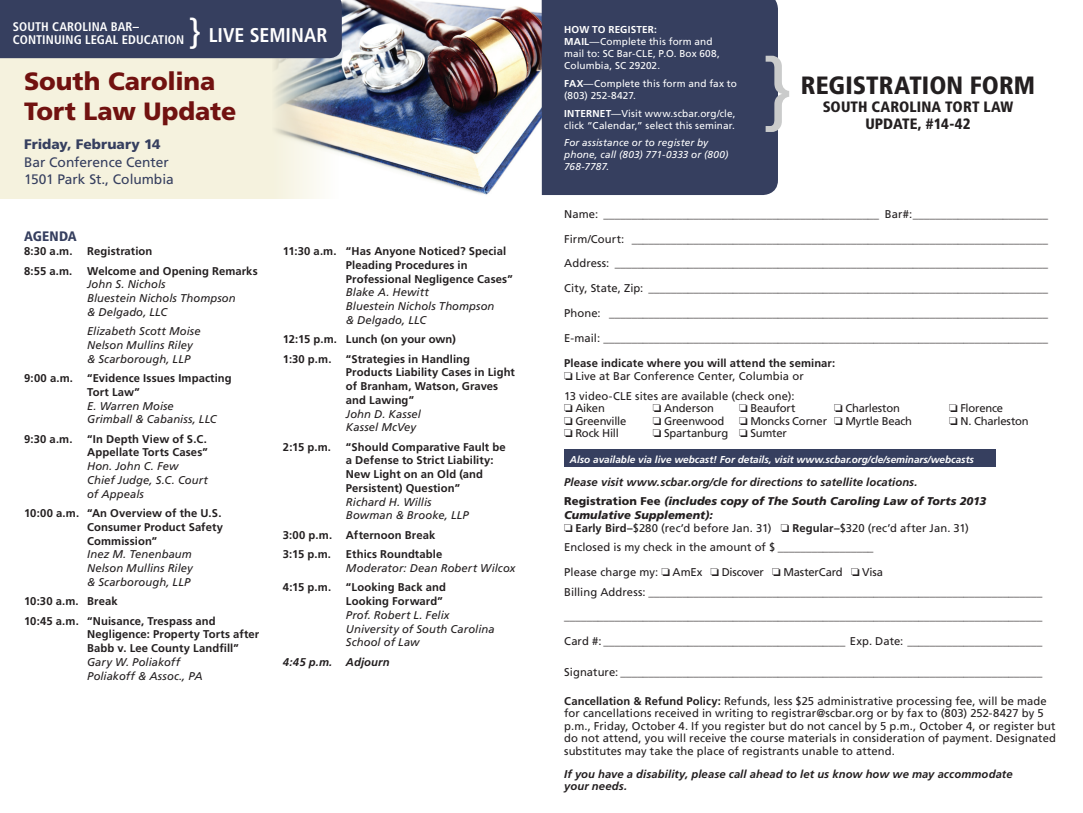
<style>
.page{position:relative;width:1083px;height:813px;background:#fff}
.page>*{position:absolute;margin:0;border:0;box-sizing:border-box;transform-origin:0 0}
.t1{font:900 25px/30px "Frutiger";letter-spacing:-.005em;color:#711210}
.t2{font:900 condensed 25px "Frutiger";color:#231f20}
.t3{font:700 condensed 19.88px "Frutiger";color:#fff}
.t4{font:900 condensed 15px "Frutiger";letter-spacing:.015em;color:#231f20}
.t5{font:13.75px/17.5px "Frutiger";letter-spacing:-.005em;color:#363f5f}
.t6{font:900 13.75px "Frutiger";letter-spacing:.005em;color:#363f5f}
.t7{font:900 condensed 13.75px "Frutiger";letter-spacing:.015em;color:#363f5f}
.t8{font:700 condensed 12.5px/12.9px "Frutiger";letter-spacing:.01em;color:#fff}
.t9{font:11.25px/24.8px "Frutiger";letter-spacing:.005em;color:#231f20}
.t10{font:700 11.25px/13.8px "Frutiger";letter-spacing:.01em;color:#231f20}
.t11{font:italic 11.25px/13.8px "Frutiger";letter-spacing:.005em;color:#231f20}
.t12{font:italic 700 11.25px/19.1px "Frutiger";letter-spacing:.01em;color:#231f20}
.t13{font:11.25px "Frutiger";letter-spacing:-.015em;color:#231f20}
.t14{font:11.25px "Frutiger";letter-spacing:-.02em;color:#231f20}
.t15{font:italic 900 11.25px "Frutiger";letter-spacing:.005em;color:#231f20}
.t16{font:11.25px "Frutiger";letter-spacing:-.025em;color:#231f20}
.t17{font:10px/12px "Frutiger";letter-spacing:.01em;color:#fff}
.t18{font:italic 700 10px "Frutiger";color:#fff}
.t19{font:italic 10px/12px "Frutiger";letter-spacing:.01em;color:#fff}
.t20{font:700 10px "Frutiger";color:#fff}
.s1{font-weight:400;font-stretch:normal;font-size:34.88px}
.s2{font-weight:700}
.s3{font-weight:900;font-style:normal}
.s4{font-weight:900}
</style>
<div class="page">
<div style="left:0;top:0;width:542px;height:199px;background:#f5f2de"></div>
<img style="left:260px;top:0;width:282px;height:199px">
<div style="left:564px;top:449px;width:431px;height:17px;background:#363f5f"></div>
<div style="left:542px;top:0;width:236px;height:195px;background:#363f5f"></div>
<svg style="left:766px;top:56px;width:23px;height:76px"></svg>
<div style="left:0;top:0;width:342px;height:58px;background:#363f5f"></div>
<p class="t8" style="left:13px;top:21px;width:173px">SOUTH CAROLINA BAR–<br>CONTINUING LEGAL EDUCATION</p>
<h2 class="t3" style="left:190px;top:24px;width:139px"><span class="s1">}</span> LIVE SEMINAR</h2>
<h1 class="t1" style="left:24px;top:66px;width:214px">South Carolina<br>Tort Law Update</h1>
<p class="t6" style="left:24px;top:136px;width:138px">Friday, February 14</p>
<p class="t5" style="left:24px;top:153px;width:151px">Bar Conference Center<br>1501 Park St., Columbia</p>
<p class="t7" style="left:24px;top:228px;width:54px">AGENDA</p>
<p class="t10" style="left:24px;top:244px;width:50px">8:30 a.m.</p>
<p class="t10" style="left:87px;top:244px;width:67px">Registration</p>
<p class="t10" style="left:24px;top:264px;width:50px">8:55 a.m.</p>
<p class="t10" style="left:87px;top:264px;width:172px">Welcome and Opening Remarks</p>
<p class="t11" style="left:87px;top:277px;width:150px">John S. Nichols<br>Bluestein Nichols Thompson &amp; Delgado, LLC</p>
<p class="t11" style="left:87px;top:324px;width:115px">Elizabeth Scott Moise<br>Nelson Mullins Riley &amp; Scarborough, LLP</p>
<p class="t10" style="left:24px;top:371px;width:50px">9:00 a.m.</p>
<p class="t10" style="left:87px;top:371px;width:146px">“Evidence Issues Impacting<br>Tort Law”</p>
<p class="t11" style="left:87px;top:399px;width:131px">E. Warren Moise<br>Grimball &amp; Cabaniss, LLC</p>
<p class="t10" style="left:24px;top:432px;width:50px">9:30 a.m.</p>
<p class="t10" style="left:87px;top:432px;width:122px">“In Depth View of S.C.<br>Appellate Torts Cases”</p>
<p class="t11" style="left:87px;top:459px;width:122px">Hon. John C. Few<br>Chief Judge, S.C. Court of Appeals</p>
<p class="t10" style="left:87px;top:506px;width:137px;text-indent:-63px">10:00 a.m. “An Overview of the U.S.<br>Consumer Product Safety<br>Commission”</p>
<p class="t11" style="left:87px;top:547px;width:107px;text-align:justify">Inez M. Tenenbaum Nelson Mullins Riley &amp; Scarborough, LLP</p>
<p class="t10" style="left:24px;top:591px;width:193px;line-height:19.4px">10:30 a.m. Break<br>10:45 a.m. “Nuisance, Trespass and</p>
<p class="t10" style="left:87px;top:627px;width:174px">Negligence: Property Torts after<br>Babb v. Lee County Landfill”</p>
<p class="t11" style="left:87px;top:655px;width:117px">Gary W. Poliakoff<br>Poliakoff &amp; Assoc., PA</p>
<p class="t10" style="left:346px;top:244px;width:168px;text-indent:-63px">11:30 a.m. “Has Anyone Noticed? Special<br>Pleading Procedures in<br>Professional Negligence Cases”</p>
<p class="t11" style="left:346px;top:285px;width:150px">Blake A. Hewitt<br>Bluestein Nichols Thompson &amp; Delgado, LLC</p>
<p class="t10" style="left:283px;top:329px;width:175px;line-height:19.4px">12:15 p.m. Lunch (on your own)<br>1:30 p.m.</p>
<p class="t10" style="left:346px;top:352px;width:171px">“Strategies in Handling<br>Products Liability Cases in Light of Branham, Watson, Graves and Lawing”</p>
<p class="t11" style="left:346px;top:407px;width:76px">John D. Kassel<br>Kassel McVey</p>
<p class="t10" style="left:283px;top:440px;width:50px">2:15 p.m.</p>
<p class="t10" style="left:346px;top:440px;width:161px">“Should Comparative Fault be a Defense to Strict Liability:<br>New Light on an Old (and<br>Persistent) Question”</p>
<p class="t11" style="left:346px;top:495px;width:124px">Richard H. Willis<br>Bowman &amp; Brooke, LLP</p>
<p class="t10" style="left:283px;top:525px;width:154px;line-height:19.4px">3:00 p.m. Afternoon Break<br>3:15 p.m.</p>
<p class="t10" style="left:346px;top:547px;width:98px">Ethics Roundtable</p>
<p class="t11" style="left:346px;top:561px;width:171px">Moderator: Dean Robert Wilcox</p>
<p class="t10" style="left:283px;top:580px;width:50px">4:15 p.m.</p>
<p class="t10" style="left:346px;top:580px;width:101px">“Looking Back and<br>Looking Forward”</p>
<p class="t11" style="left:346px;top:608px;width:150px">Prof. Robert L. Felix<br>University of South Carolina<br>School of Law</p>
<p class="t12" style="left:283px;top:652px;width:108px">4:45 p.m. Adjourn</p>
<p class="t20" style="left:564px;top:24px;width:51px">How toregister</p>
<p class="t17" style="left:564px;top:24px;width:157px;text-indent:90px"><span class="s2">:<br>MAIL</span>—Complete this form and mail to: SC Bar-CLE, P.O. Box 608,<br>Columbia, SC 29202.</p>
<p class="t17" style="left:564px;top:78px;width:174px"><span class="s2">FAX</span>—Complete this form and fax to (803) 252-8427.</p>
<p class="t17" style="left:564px;top:107px;width:173px"><span class="s2">INTERNET</span>—Visit www.scbar.org/cle, click “Calendar,” select this seminar.</p>
<p class="t19" style="left:564px;top:137px;width:166px">For assistance or to register by phone, call (803) 771-0333 or (800)<br>768-7787.</p>
<h1 class="t2" style="left:801px;top:71px;width:236px">REGISTRATION FORM</h1>
<h3 class="t4" style="left:823px;top:97px;width:18px">SOUTH</h3>
<h3 class="t4" style="left:871px;top:97px;width:19px">CAROLINA</h3>
<h3 class="t4" style="left:945px;top:97px;width:18px">TORT</h3>
<h3 class="t4" style="left:983px;top:97px;width:31px">LAW</h3>
<h3 class="t4" style="left:865px;top:115px;width:19px">UPDATE</h3>
<h3 class="t4" style="left:918px;top:115px;width:54px">, #14-42</h3>
<p class="t9" style="left:564px;top:202px;width:485px">Name: _________________________________________________ Bar#:________________________<br>Firm/Court: __________________________________________________________________________</p>
<p class="t9" style="left:564px;top:251px;width:485px">Address: _____________________________________________________________________________<br>City, State, Zip: _______________________________________________________________________</p>
<p class="t9" style="left:564px;top:301px;width:485px">Phone: ______________________________________________________________________________<br>E-mail: _______________________________________________________________________________</p>
<p class="t10" style="left:564px;top:356px;width:273px">Please indicate where you will attend the seminar:</p>
<p class="t9" style="left:564px;top:366px;width:241px;line-height:19.4px">□ Live at Bar Conference Center, Columbia or<br>13 video-CLE sites are available (check one):</p>
<p class="t9" style="left:564px;top:396px;width:42px">□ Aiken</p>
<p class="t9" style="left:653px;top:396px;width:62px">□ Anderson</p>
<p class="t14" style="left:739px;top:402px;width:58px">□ Beaufort</p>
<p class="t14" style="left:834px;top:402px;width:67px">□ Charleston</p>
<p class="t14" style="left:949px;top:402px;width:55px">□ Florence</p>
<p class="t14" style="left:564px;top:414px;width:64px">□ Greenville</p>
<p class="t13" style="left:653px;top:414px;width:73px">□ Greenwood</p>
<p class="t13" style="left:739px;top:414px;width:174px">□ Moncks Corner □ Myrtle Beach</p>
<p class="t14" style="left:949px;top:414px;width:81px">□ N. Charleston</p>
<p class="t16" style="left:564px;top:427px;width:56px">□ Rock Hill</p>
<p class="t13" style="left:653px;top:427px;width:135px">□ Spartanburg □ Sumter</p>
<p class="t18" style="left:570px;top:453px;width:406px">Also available via live webcast! For details, visit www.scbar.org/cle/seminars/webcasts</p>
<p class="t12" style="left:564px;top:472px;width:424px">Please visit www.scbar.org/cle for directions to satellite locations.<br><span class="s3">Registration Fee</span> <span class="s4">(includes copy of The South Caroling Law of Torts 2013</span></p>
<p class="t15" style="left:564px;top:508px;width:150px">Cumulative Supplement):</p>
<p class="t9" style="left:564px;top:519px;width:406px;line-height:19.1px">□ <span class="s2">Early Bird–</span>$280 (rec’d before Jan. 31) □ <span class="s2">Regular–</span>$320 (rec’d after Jan. 31)<br>Enclosed is my check in the amount of $ _________________</p>
<p class="t9" style="left:564px;top:563px;width:480px;line-height:19.1px">Please charge my: □ AmEx □ Discover □ MasterCard □ Visa<br>Billing Address: ______________________________________________________________________</p>
<p class="t9" style="left:564px;top:604px;width:480px">_____________________________________________________________________________________<br>Card #: ___________________________________________ Exp. Date: ________________________</p>
<p class="t9" style="left:564px;top:659px;width:480px">Signature: ___________________________________________________________________________</p>
<p class="t9" style="left:564px;top:694px;width:493px;line-height:12.5px"><span class="s2">Cancellation &amp; Refund Policy:</span> Refunds, less $25 administrative processing fee, will be made for cancellations received in writing to registrar@scbar.org or by fax to (803) 252-8427 by 5 p.m., Friday, October 4. If you register but do not cancel by 5 p.m., October 4, or register but do not attend, you will receive the course materials in consideration of payment. Designated substitutes may take the place of registrants unable to attend.</p>
<p class="t12" style="left:564px;top:768px;width:450px;line-height:11.9px">If you have a disability, please call ahead to let us know how we may accommodate your needs.</p>
</div>
